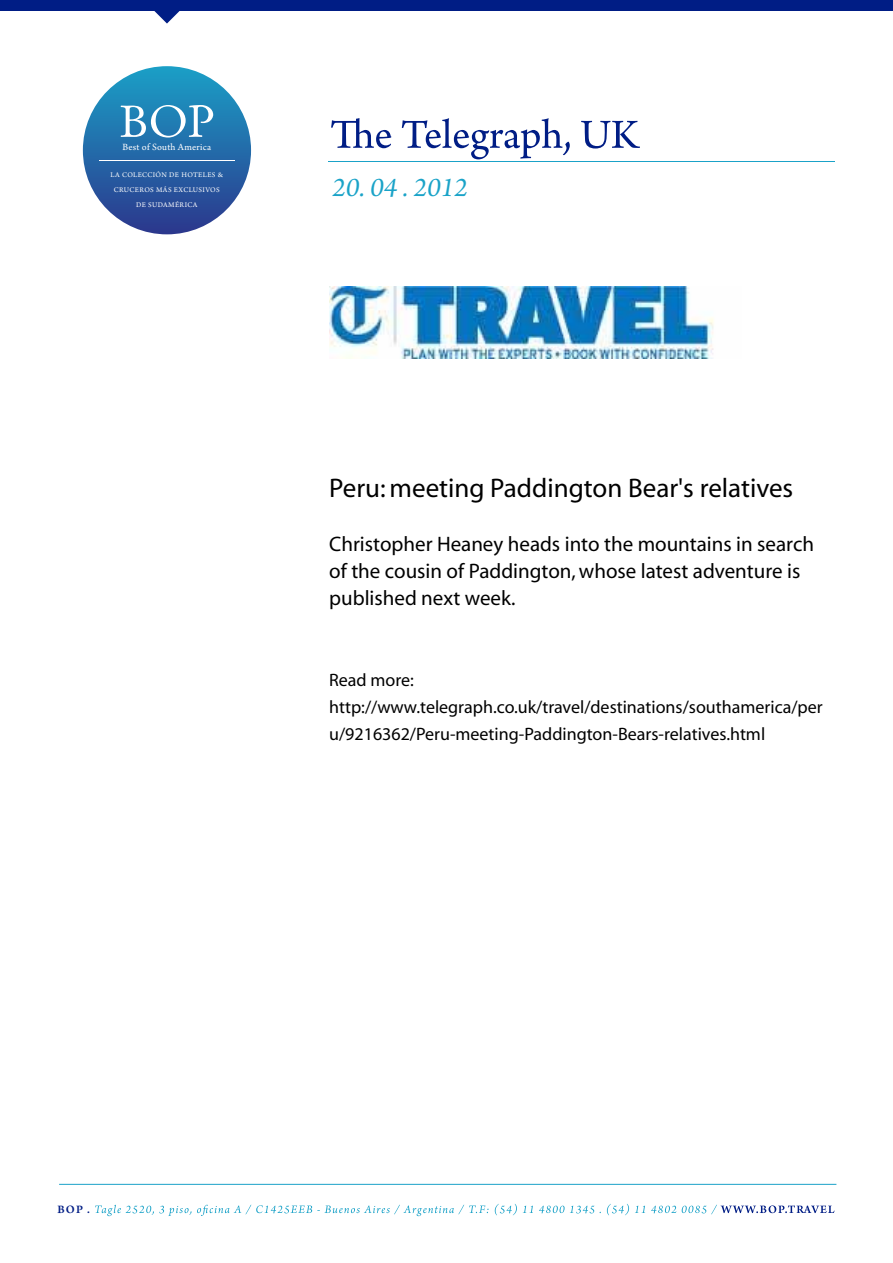
<style>
.page{position:relative;width:893px;height:1263px;background:#fff}
.page>*{position:absolute;margin:0;border:0;box-sizing:border-box;transform-origin:0 0}
.t1{font:italic 28.5px "Arno Pro";color:#1aa3c8}
.t2{font:27px "Myriad Pro";color:#000}
.t3{font:21px/27px "Myriad Pro";color:#000}
.t4{font:18px/27px "Myriad Pro";color:#000}
.t5{font:600 12px "Arno Pro";color:#001d85}
.t6{font:10.05px "Arno Pro";letter-spacing:.025em;color:#fff}
.t7{font:7.5px/15px "Arno Pro";letter-spacing:.05em;color:#fff;text-align:center}
</style>
<div class="page">
<div style="left:0;top:0;width:893px;height:11px;background:#001d85"></div>
<div style="left:83px;top:66px;width:168px;height:168px;background:linear-gradient(to bottom,#1ea2c8,#2e3a8e);border-radius:84px"></div>
<svg style="left:121px;top:105px;width:92px;height:33px"></svg>
<hr style="left:99px;top:161px;width:135px;height:1px;background:#fff">
<svg style="left:154px;top:11px;width:26px;height:13px"></svg>
<hr style="left:329px;top:161px;width:506px;height:1px;background:#1aa2c8">
<svg style="left:331px;top:118px;width:309px;height:41px"></svg>
<svg style="left:95px;top:1204px;width:739px;height:12px"></svg>
<img style="left:329px;top:286px;width:385px;height:72px">
<p class="t6" style="left:122px;top:141px;width:90px">Best of South America</p>
<p class="t7" style="left:110px;top:167px;width:114px">LA COLECCIÓN DE HOTELES &amp;<br>CRUCEROS MÁS EXCLUSIVOS<br>DE SUDAMÉRICA</p>
<h1 class="t1" style="left:332px;top:171px;width:137px">20. 04 . 2012</h1>
<h2 class="t2" style="left:329px;top:474px;width:466px">Peru: meeting Paddington Bear's relatives</h2>
<p class="t3" style="left:329px;top:531px;width:486px">Christopher Heaney heads into the mountains in search of the cousin of Paddington, whose latest adventure is published next week.</p>
<p class="t4" style="left:329px;top:667px;width:495px">Read more: http://www.telegraph.co.uk/travel/destinations/southamerica/per u/9216362/Peru-meeting-Paddington-Bears-relatives.html</p>
<p class="t5" style="left:58px;top:1202px;width:34px">BOP .</p>
</div>
